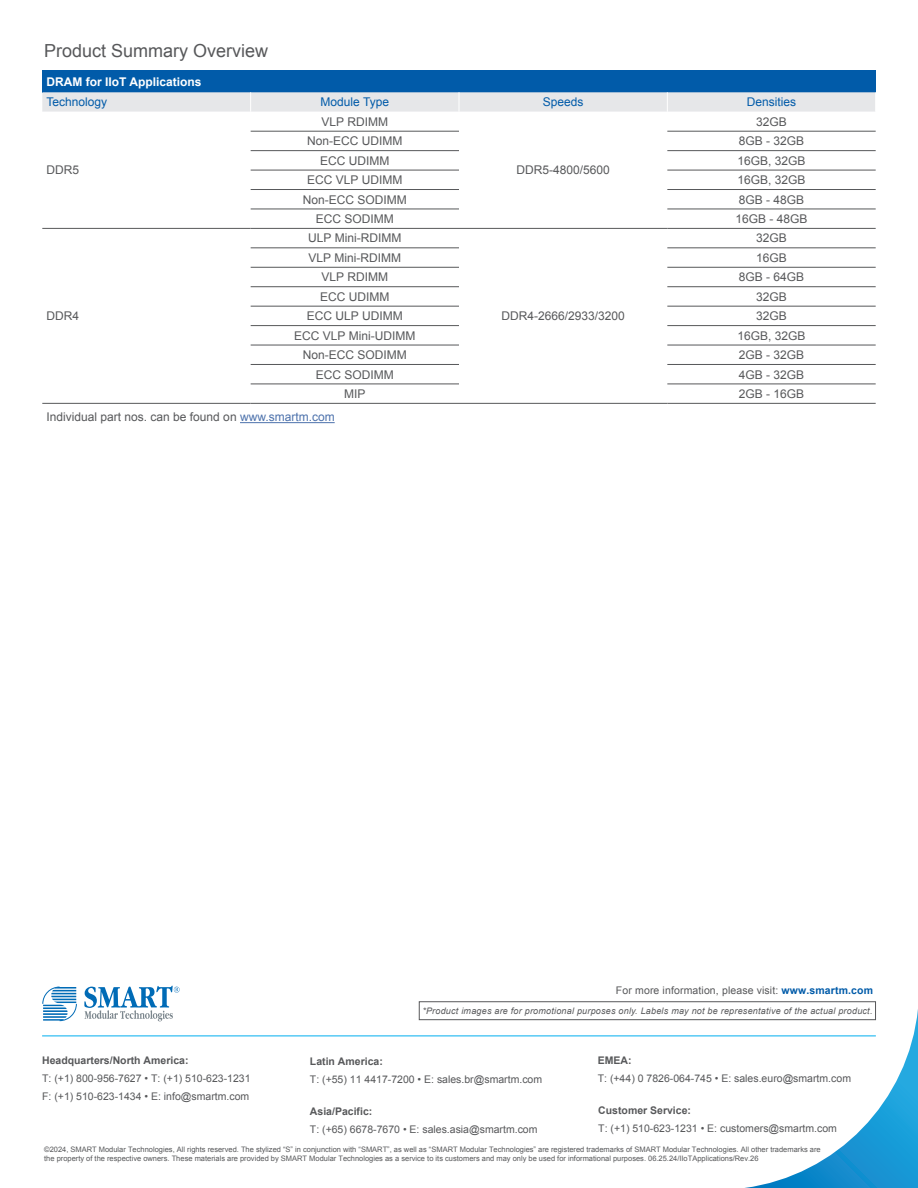
<style>
.page{position:relative;width:918px;height:1188px;background:#fff}
.page>*{position:absolute;margin:0;border:0;box-sizing:border-box;transform-origin:0 0}
.t1{font:18px "Arial";color:#57585a}
.t2{font:12px "Arial";color:#57585a}
.t3{font:12px "Arial";color:#015ba9}
.t4{font:700 12px "Arial";color:#fff}
.t5{font:10.5px/18px "Arial";color:#57585a}
.t6{font:700 10.5px "Arial";color:#57585a}
.t7{font:italic 9px "Arial";letter-spacing:.025em;color:#57585a}
.t8{font:7.5px/9px "Arial";color:#57585a}
.s1{color:#4d72ac}
.s2{font-weight:700;color:#015ba9}
</style>
<div class="page">
<svg style="left:42px;top:987px;width:35px;height:34px"></svg>
<svg style="left:84px;top:986px;width:96px;height:35px"></svg>
<hr style="left:42px;top:1036px;width:834px;height:1px;background:#00aeef">
<div style="left:419px;top:1002px;width:457px;height:18px;background:#fff;border:1px solid #57585a"></div>
<svg style="left:744px;top:1009px;width:174px;height:179px"></svg>
<div style="left:42px;top:70px;width:834px;height:22px;background:#015ba9"></div>
<svg style="left:42px;top:130px;width:834px;height:273px"></svg>
<svg style="left:42px;top:92px;width:834px;height:20px;background:#e3e5e8"></svg>
<hr style="left:251px;top:170px;width:208px;height:1px;background:#57585a">
<hr style="left:667px;top:170px;width:209px;height:1px;background:#57585a">
<hr style="left:251px;top:189px;width:208px;height:1px;background:#57585a">
<hr style="left:667px;top:189px;width:209px;height:1px;background:#57585a">
<hr style="left:251px;top:209px;width:208px;height:1px;background:#57585a">
<hr style="left:667px;top:209px;width:209px;height:1px;background:#57585a">
<hr style="left:42px;top:228px;width:209px;height:1px;background:#57585a">
<hr style="left:251px;top:228px;width:208px;height:1px;background:#57585a">
<hr style="left:459px;top:228px;width:208px;height:1px;background:#57585a">
<hr style="left:667px;top:228px;width:209px;height:1px;background:#57585a">
<hr style="left:251px;top:247px;width:208px;height:1px;background:#57585a">
<hr style="left:667px;top:247px;width:209px;height:1px;background:#57585a">
<hr style="left:251px;top:267px;width:208px;height:1px;background:#57585a">
<hr style="left:667px;top:267px;width:209px;height:1px;background:#57585a">
<hr style="left:251px;top:286px;width:208px;height:1px;background:#57585a">
<hr style="left:667px;top:286px;width:209px;height:1px;background:#57585a">
<hr style="left:251px;top:306px;width:208px;height:1px;background:#57585a">
<hr style="left:667px;top:306px;width:209px;height:1px;background:#57585a">
<hr style="left:251px;top:325px;width:208px;height:1px;background:#57585a">
<hr style="left:667px;top:325px;width:209px;height:1px;background:#57585a">
<hr style="left:251px;top:345px;width:208px;height:1px;background:#57585a">
<hr style="left:667px;top:345px;width:209px;height:1px;background:#57585a">
<hr style="left:251px;top:364px;width:208px;height:1px;background:#57585a">
<hr style="left:667px;top:364px;width:209px;height:1px;background:#57585a">
<hr style="left:251px;top:384px;width:208px;height:1px;background:#57585a">
<hr style="left:667px;top:384px;width:209px;height:1px;background:#57585a">
<hr style="left:42px;top:403px;width:209px;height:1px;background:#57585a">
<hr style="left:251px;top:403px;width:208px;height:1px;background:#57585a">
<hr style="left:459px;top:403px;width:208px;height:1px;background:#57585a">
<hr style="left:667px;top:403px;width:209px;height:1px;background:#57585a">
<hr style="left:251px;top:131px;width:208px;height:1px;background:#57585a">
<hr style="left:667px;top:131px;width:209px;height:1px;background:#57585a">
<hr style="left:251px;top:150px;width:208px;height:1px;background:#57585a">
<hr style="left:667px;top:150px;width:209px;height:1px;background:#57585a">
<hr style="left:240px;top:422px;width:95px;height:1px;background:#4d72ac">
<h1 class="t1" style="left:44px;top:39px;width:226px">Product Summary Overview</h1>
<h2 class="t4" style="left:47px;top:73px;width:156px">DRAM for IIoT Applications</h2>
<h2 class="t3" style="left:47px;top:94px;width:62px">Technology</h2>
<h2 class="t3" style="left:321px;top:94px;width:70px">Module Type</h2>
<h2 class="t3" style="left:543px;top:94px;width:42px">Speeds</h2>
<h2 class="t3" style="left:747px;top:94px;width:51px">Densities</h2>
<h2 class="t2" style="left:47px;top:162px;width:34px">DDR5</h2>
<h2 class="t2" style="left:322px;top:114px;width:68px">VLP RDIMM</h2>
<h2 class="t2" style="left:756px;top:114px;width:32px">32GB</h2>
<h2 class="t2" style="left:307px;top:133px;width:97px">Non-ECC UDIMM</h2>
<h2 class="t2" style="left:739px;top:133px;width:67px">8GB - 32GB</h2>
<h2 class="t2" style="left:320px;top:153px;width:71px">ECC UDIMM</h2>
<h2 class="t2" style="left:737px;top:153px;width:70px">16GB, 32GB</h2>
<h2 class="t2" style="left:307px;top:172px;width:97px">ECC VLP UDIMM</h2>
<h2 class="t2" style="left:737px;top:172px;width:70px">16GB, 32GB</h2>
<h2 class="t2" style="left:303px;top:192px;width:106px">Non-ECC SODIMM</h2>
<h2 class="t2" style="left:739px;top:192px;width:67px">8GB - 48GB</h2>
<h2 class="t2" style="left:316px;top:211px;width:79px">ECC SODIMM</h2>
<h2 class="t2" style="left:736px;top:211px;width:74px">16GB - 48GB</h2>
<h2 class="t2" style="left:516px;top:162px;width:95px">DDR5-4800/5600</h2>
<h2 class="t2" style="left:308px;top:230px;width:95px">ULP Mini-RDIMM</h2>
<h2 class="t2" style="left:756px;top:230px;width:32px">32GB</h2>
<h2 class="t2" style="left:309px;top:250px;width:94px">VLP Mini-RDIMM</h2>
<h2 class="t2" style="left:756px;top:250px;width:32px">16GB</h2>
<h2 class="t2" style="left:322px;top:269px;width:68px">VLP RDIMM</h2>
<h2 class="t2" style="left:739px;top:269px;width:67px">8GB - 64GB</h2>
<h2 class="t2" style="left:320px;top:289px;width:71px">ECC UDIMM</h2>
<h2 class="t2" style="left:756px;top:289px;width:32px">32GB</h2>
<h2 class="t2" style="left:307px;top:308px;width:97px">ECC ULP UDIMM</h2>
<h2 class="t2" style="left:756px;top:308px;width:32px">32GB</h2>
<h2 class="t2" style="left:294px;top:328px;width:123px">ECC VLP Mini-UDIMM</h2>
<h2 class="t2" style="left:737px;top:328px;width:70px">16GB, 32GB</h2>
<h2 class="t2" style="left:303px;top:347px;width:106px">Non-ECC SODIMM</h2>
<h2 class="t2" style="left:739px;top:347px;width:67px">2GB - 32GB</h2>
<h2 class="t2" style="left:316px;top:366px;width:79px">ECC SODIMM</h2>
<h2 class="t2" style="left:739px;top:366px;width:67px">4GB - 32GB</h2>
<h2 class="t2" style="left:344px;top:386px;width:23px">MIP</h2>
<h2 class="t2" style="left:739px;top:386px;width:67px">2GB - 16GB</h2>
<h2 class="t2" style="left:47px;top:409px;width:290px">Individual part nos. can be found on <span class="s1">www.smartm.com</span></h2>
<h2 class="t2" style="left:501px;top:308px;width:125px">DDR4-2666/2933/3200</h2>
<h2 class="t2" style="left:47px;top:308px;width:34px">DDR4</h2>
<h3 class="t5" style="left:616px;top:981px;width:259px">For more information, please visit: <span class="s2">www.smartm.com</span></h3>
<h3 class="t6" style="left:42px;top:1053px;width:148px">Headquarters/North America:</h3>
<h3 class="t5" style="left:42px;top:1069px;width:210px">T: (+1) 800-956-7627 • T: (+1) 510-623-1231<br>F: (+1) 510-623-1434 • E: info@smartm.com</h3>
<p class="t7" style="left:422px;top:1005px;width:452px">*Product images are for promotional purposes only. Labels may not be representative of the actual product.</p>
<h3 class="t6" style="left:310px;top:1054px;width:74px">Latin America:</h3>
<h3 class="t5" style="left:310px;top:1070px;width:234px">T: (+55) 11 4417-7200 • E: sales.br@smartm.com</h3>
<h3 class="t6" style="left:310px;top:1104px;width:64px">Asia/Pacific:</h3>
<h3 class="t5" style="left:310px;top:1120px;width:229px">T: (+65) 6678-7670 • E: sales.asia@smartm.com</h3>
<h3 class="t6" style="left:598px;top:1053px;width:35px">EMEA:</h3>
<h3 class="t5" style="left:598px;top:1069px;width:255px">T: (+44) 0 7826-064-745 • E: sales.euro@smartm.com</h3>
<h3 class="t6" style="left:598px;top:1104px;width:94px">Customer Service:</h3>
<h3 class="t5" style="left:598px;top:1120px;width:240px">T: (+1) 510-623-1231 • E: customers@smartm.com</h3>
<p class="t8" style="left:44px;top:1145px;width:778px">©2024, SMART Modular Technologies, All rights reserved. The stylized “S” in conjunction with “SMART”, as well as “SMART Modular Technologies” are registered trademarks of SMART Modular Technologies. All other trademarks are the property of the respective owners. These materials are provided by SMART Modular Technologies as a service to its customers and may only be used for informational purposes. 06.25.24/IIoTApplications/Rev.26</p>
</div>
